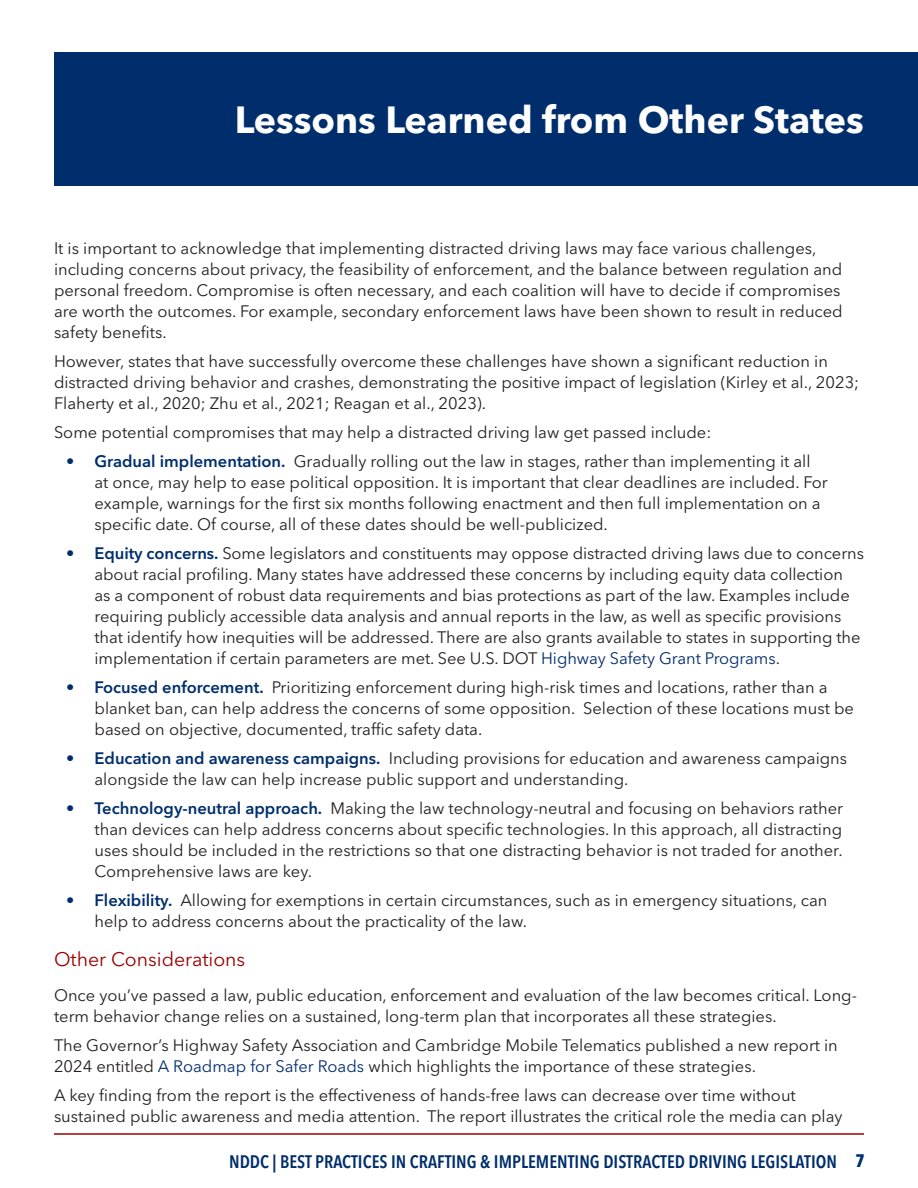
<style>
.page{position:relative;width:918px;height:1188px;background:#fff}
.page>*{position:absolute;margin:0;border:0;box-sizing:border-box;transform-origin:0 0}
.t1{font:700 37.5px "Avenir Next LT Pro";color:#fff}
.t2{font:19.5px "Avenir Next LT Pro";color:#9c0000}
.t3{font:600 condensed 18px "Avenir Next LT Pro";color:#002e6d}
.t4{font:16.5px/21px "Avenir Next LT Pro";color:#231f20}
.s1{font-weight:600;color:#002e6d}
.s2{color:#002e6d}
.s3{font-weight:700}
</style>
<div class="page">
<hr style="left:54px;top:1133px;width:810px;height:2px;background:#9c0000">
<div style="left:54px;top:52px;width:864px;height:134px;background:#002e6d"></div>
<h1 class="t1" style="left:235px;top:104px;width:631px">Lessons Learned from Other States</h1>
<p class="t4" style="left:54px;top:239px;width:790px">It is important to acknowledge that implementing distracted driving laws may face various challenges, including concerns about privacy, the feasibility of enforcement, and the balance between regulation and personal freedom. Compromise is often necessary, and each coalition will have to decide if compromises are worth the outcomes. For example, secondary enforcement laws have been shown to result in reduced safety benefits.</p>
<p class="t4" style="left:54px;top:352px;width:807px">However, states that have successfully overcome these challenges have shown a significant reduction in distracted driving behavior and crashes, demonstrating the positive impact of legislation (Kirley et al., 2023;<br>Flaherty et al., 2020; Zhu et al., 2021; Reagan et al., 2023).</p>
<p class="t4" style="left:54px;top:423px;width:659px">Some potential compromises that may help a distracted driving law get passed include:</p>
<p class="t4" style="left:94px;top:452px;width:735px;text-indent:-28px"><span class="s1">• Gradual implementation.</span> Gradually rolling out the law in stages, rather than implementing it all at once, may help to ease political opposition. It is important that clear deadlines are included. For example, warnings for the first six months following enactment and then full implementation on a specific date. Of course, all of these dates should be well-publicized.</p>
<p class="t4" style="left:95px;top:544px;width:771px;text-indent:-29px"><span class="s1">• Equity concerns.</span> Some legislators and constituents may oppose distracted driving laws due to concerns about racial profiling. Many states have addressed these concerns by including equity data collection<br>as a component of robust data requirements and bias protections as part of the law. Examples include requiring publicly accessible data analysis and annual reports in the law, as well as specific provisions that identify how inequities will be addressed. There are also grants available to states in supporting the implementation if certain parameters are met. See U.S. DOT <span class="s2">Highway Safety Grant Programs</span>.</p>
<p class="t4" style="left:94px;top:678px;width:761px;text-indent:-28px"><span class="s1">• Focused enforcement.</span> Prioritizing enforcement during high-risk times and locations, rather than a blanket ban, can help address the concerns of some opposition. Selection of these locations must be based on objective, documented, traffic safety data.</p>
<p class="t4" style="left:94px;top:749px;width:754px;text-indent:-28px"><span class="s1">• Education and awareness campaigns.</span> Including provisions for education and awareness campaigns alongside the law can help increase public support and understanding.</p>
<p class="t4" style="left:94px;top:799px;width:750px;text-align:justify;text-indent:-28px"><span class="s1">• Technology-neutral approach.</span> Making the law technology-neutral and focusing on behaviors rather than devices can help address concerns about specific technologies. In this approach, all distracting uses should be included in the restrictions so that one distracting behavior is not traded for another.<br>Comprehensive laws are key.</p>
<p class="t4" style="left:94px;top:891px;width:734px;text-indent:-28px"><span class="s1">• Flexibility.</span> Allowing for exemptions in certain circumstances, such as in emergency situations, can help to address concerns about the practicality of the law.</p>
<p class="t2" style="left:54px;top:951px;width:193px">Other Considerations</p>
<p class="t4" style="left:54px;top:986px;width:805px">Once you’ve passed a law, public education, enforcement and evaluation of the law becomes critical. Long&shy;term behavior change relies on a sustained, long-term plan that incorporates all these strategies.</p>
<p class="t4" style="left:54px;top:1036px;width:785px">The Governor’s Highway Safety Association and Cambridge Mobile Telematics published a new report in<br>2024 entitled <span class="s2">A Roadmap for Safer Roads</span> which highlights the importance of these strategies.</p>
<p class="t4" style="left:54px;top:1086px;width:790px">A key finding from the report is the effectiveness of hands-free laws can decrease over time without sustained public awareness and media attention. The report illustrates the critical role the media can play</p>
<p class="t3" style="left:229px;top:1155px;width:637px">NDDC | BEST PRACTICES IN CRAFTING &amp; IMPLEMENTING DISTRACTED DRIVING LEGISLATION <span class="s3">7</span></p>
</div>
